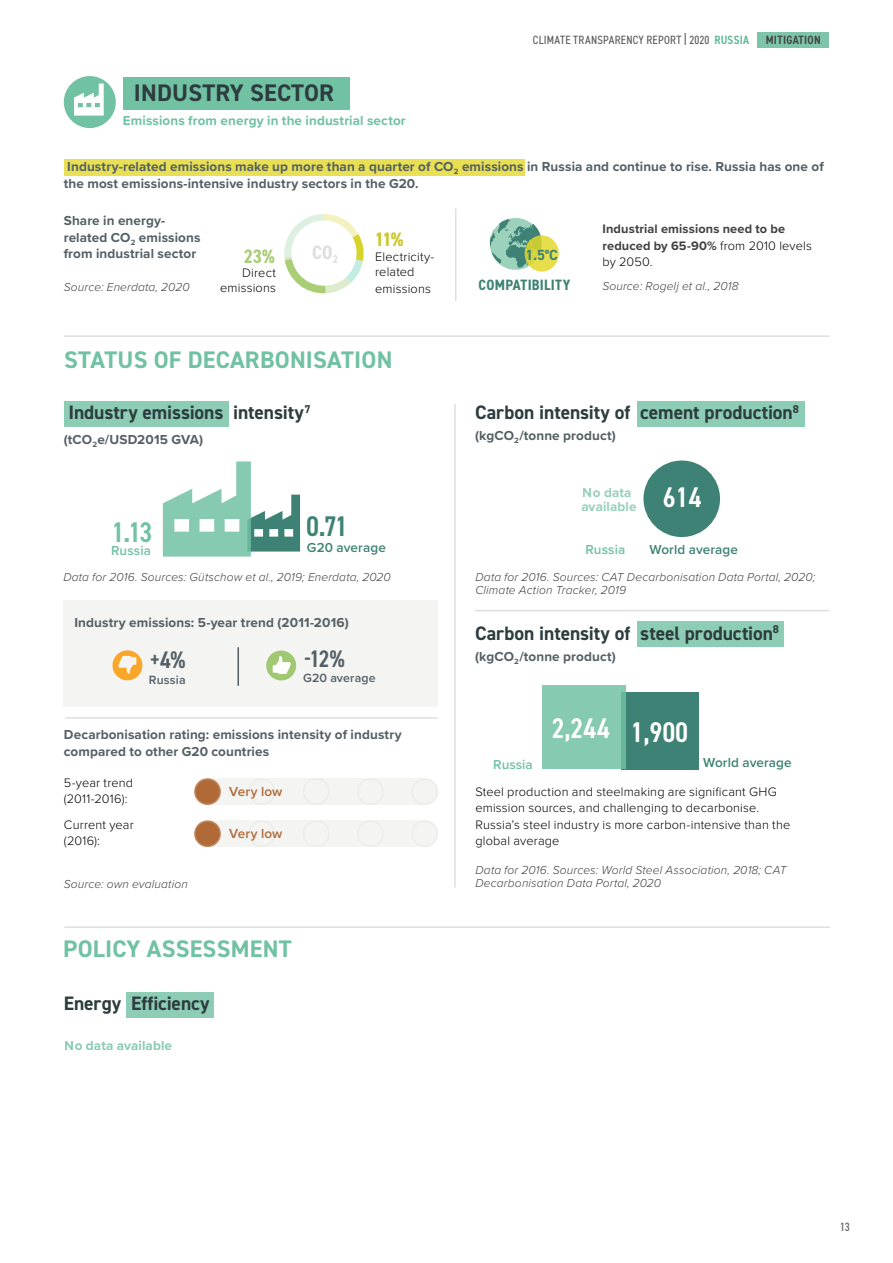
<style>
.page{position:relative;width:893px;height:1263px;background:#fff}
.page>*{position:absolute;margin:0;border:0;box-sizing:border-box;transform-origin:0 0}
.t1{font:600 condensed 28.5px "DIN2014";color:#fff}
.t2{font:600 condensed 28.5px "DIN2014";color:#71c1a3}
.t3{font:600 condensed 28.5px "DIN2014";color:#3e8275}
.t4{font:700 24px "DIN2014";letter-spacing:.01em;color:#71c1a3}
.t5{font:700 24px "DIN2014";letter-spacing:.01em;color:#2d3c3e}
.t6{font:600 condensed 24px "DIN2014";color:#546066}
.t7{font:700 19.5px "DIN2014";letter-spacing:-.005em;color:#2d3c3e}
.t8{font:700 condensed 19.5px "DIN2014";color:#a9ce76}
.t9{font:700 condensed 19.5px "DIN2014";color:#cbc72c}
.t10{font:700 condensed 19.5px "DIN2014";color:#dddfdf}
.t11{font:700 condensed 15px "DIN2014";letter-spacing:.015em;color:#3e8275}
.t12{font:700 14.7px "DIN2014";color:#3e8275}
.t13{font:700 13.5px/16.5px "Proxima Nova";letter-spacing:.01em;color:#546066}
.t14{font:700 13.5px "Proxima Nova";letter-spacing:.01em;color:#71c1a3}
.t15{font:600 13.5px "Proxima Nova";letter-spacing:.01em;color:#3e8275}
.t16{font:600 13.5px "Proxima Nova";letter-spacing:.01em;color:#71c1a3}
.t17{font:700 13.5px/13.5px "Proxima Nova";letter-spacing:.01em;color:rgb(113 193 163/.85)}
.t18{font:600 13.5px "Proxima Nova";letter-spacing:.01em;color:#b06a38}
.t19{font:300 12.75px/16.5px "Proxima Nova";letter-spacing:.01em;color:#000}
.t20{font:700 12.75px/16.5px "Proxima Nova";letter-spacing:.01em;color:#414042}
.t21{font:600 12.3px "Proxima Nova";letter-spacing:.01em;color:#546066}
.t22{font:italic 300 12px/13.5px "Proxima Nova";letter-spacing:.01em;color:#414042}
.t23{font:condensed 12px "DIN2014";letter-spacing:.02em;color:#58595b}
.t24{font:600 condensed 12px "DIN2014";letter-spacing:.02em;color:#414042}
.s1{font-family:"Myriad Pro";font-weight:600;font-stretch:normal}
.s2{font-weight:600;color:#5cb592}
.s3{font-weight:300;color:#000}
</style>
<div class="page">
<div style="left:758px;top:32px;width:71px;height:16px;background:#7dc4aa"></div>
<div style="left:126px;top:992px;width:87px;height:25px;background:#8dcdb5"></div>
<div style="left:637px;top:401px;width:167px;height:25px;background:#8dcdb5"></div>
<div style="left:637px;top:621px;width:146px;height:26px;background:#8dcdb5"></div>
<div style="left:123px;top:77px;width:227px;height:32px;background:#71c1a3"></div>
<div style="left:64px;top:76px;width:52px;height:52px;background:#71c1a3;border-radius:50%"></div>
<svg style="left:74px;top:84px;width:30px;height:32px"></svg>
<div style="left:64px;top:159px;width:461px;height:17px;background:#e8df53"></div>
<svg style="left:490px;top:219px;width:51px;height:49px;background:#89bbab"></svg>
<svg style="left:525px;top:235px;width:34px;height:37px"></svg>
<hr style="left:455px;top:208px;width:1px;height:93px;background:#dddfdf">
<hr style="left:64px;top:335px;width:765px;height:2px;background:#dddfdf">
<div style="left:64px;top:401px;width:165px;height:26px;background:#8dcdb5"></div>
<hr style="left:65px;top:717px;width:373px;height:2px;background:#dddfdf">
<hr style="left:475px;top:610px;width:354px;height:1px;background:#dddfdf">
<div style="left:64px;top:601px;width:374px;height:106px;background:#f4f4f2"></div>
<svg style="left:266px;top:650px;width:30px;height:30px"></svg>
<svg style="left:273px;top:656px;width:18px;height:18px"></svg>
<hr style="left:237px;top:647px;width:2px;height:39px;background:#546066">
<div style="left:112px;top:650px;width:30px;height:30px;background:#faa629;border-radius:50%"></div>
<svg style="left:118px;top:656px;width:18px;height:18px"></svg>
<hr style="left:454px;top:404px;width:2px;height:483px;background:#dddfdf">
<hr style="left:64px;top:926px;width:766px;height:2px;background:#dddfdf">
<svg style="left:284px;top:214px;width:80px;height:80px"></svg>
<svg style="left:163px;top:461px;width:137px;height:96px"></svg>
<div style="left:643px;top:460px;width:77px;height:77px;background:#3e8275;border-radius:50%"></div>
<div style="left:621px;top:692px;width:78px;height:77px;background:#3e8275"></div>
<div style="left:542px;top:685px;width:84px;height:84px;background:#86cab1"></div>
<div style="left:208px;top:778px;width:217px;height:27px;background:#f4f4f2"></div>
<div style="left:303px;top:778px;width:26px;height:27px;border:2px solid #ececeb;border-radius:50%"></div>
<div style="left:357px;top:778px;width:27px;height:27px;border:2px solid #ececeb;border-radius:50%"></div>
<div style="left:412px;top:779px;width:25px;height:25px;background:#f4f4f2;border-radius:50%"></div>
<div style="left:411px;top:778px;width:27px;height:27px;border:2px solid #ececeb;border-radius:50%"></div>
<div style="left:248px;top:778px;width:27px;height:27px;border:2px solid #ececeb;border-radius:50%"></div>
<div style="left:195px;top:779px;width:25px;height:25px;background:#b06a38;border-radius:50%"></div>
<div style="left:194px;top:778px;width:27px;height:27px;border:2px solid #c0865c;border-radius:50%"></div>
<div style="left:208px;top:820px;width:217px;height:27px;background:#f4f4f2"></div>
<div style="left:303px;top:820px;width:26px;height:27px;border:2px solid #ececeb;border-radius:50%"></div>
<div style="left:357px;top:820px;width:27px;height:27px;border:2px solid #ececeb;border-radius:50%"></div>
<div style="left:412px;top:821px;width:25px;height:25px;background:#f4f4f2;border-radius:50%"></div>
<div style="left:411px;top:820px;width:27px;height:27px;border:2px solid #ececeb;border-radius:50%"></div>
<div style="left:248px;top:820px;width:27px;height:27px;border:2px solid #ececeb;border-radius:50%"></div>
<div style="left:195px;top:821px;width:25px;height:25px;background:#b06a38;border-radius:50%"></div>
<div style="left:194px;top:820px;width:27px;height:27px;border:2px solid #c0865c;border-radius:50%"></div>
<h2 class="t5" style="left:134px;top:77px;width:202px">INDUSTRY SECTOR</h2>
<p class="t14" style="left:123px;top:111px;width:284px">Emissions from energy in the industrial sector</p>
<p class="t23" style="left:533px;top:32px;width:218px">CLIMATE TRANSPARENCY REPORT <span class="s1">|</span> 2020 <span class="s2">RUSSIA</span></p>
<p class="t24" style="left:766px;top:32px;width:56px">MITIGATION</p>
<p class="t13" style="left:64px;top:158px;width:761px">Industry-related emissions make up more than a quarter of CO<sub>2</sub> emissions in Russia and continue to rise. Russia has one of the most emissions-intensive industry sectors in the G20.</p>
<p class="t13" style="left:64px;top:212px;width:138px">Share in energy&shy;related CO<sub>2</sub> emissions from industrial sector</p>
<p class="t20" style="left:602px;top:220px;width:211px">Industrial emissions need to be reduced by 65-90% <span class="s3">from 2010 levels by 2050.</span></p>
<p class="t22" style="left:64px;top:280px;width:127px">Source: Enerdata, 2020</p>
<p class="t11" style="left:479px;top:275px;width:93px">COMPATIBILITY</p>
<p class="t22" style="left:602px;top:278px;width:138px">Source: Rogelj et al., 2018</p>
<h3 class="t9" style="left:375px;top:226px;width:30px">11%</h3>
<h3 class="t10" style="left:312px;top:240px;width:28px">CO<sub>2</sub></h3>
<p class="t12" style="left:526px;top:245px;width:34px">1.5°C</p>
<h3 class="t8" style="left:244px;top:243px;width:33px">23%</h3>
<p class="t19" style="left:375px;top:249px;width:61px;line-height:15px">Electricity&shy;related</p>
<p class="t19" style="left:375px;top:279px;width:57px">emissions</p>
<p class="t19" style="left:220px;top:264px;width:57px;line-height:15px;text-align:right">Direct emissions</p>
<h2 class="t4" style="left:64px;top:344px;width:330px">STATUS OF DECARBONISATION</h2>
<h3 class="t7" style="left:68px;top:399px;width:244px">Industry emissions intensity<sup>7</sup></h3>
<p class="t13" style="left:64px;top:431px;width:141px">(tCO<sub>2</sub>e/USD2015 GVA)</p>
<h1 class="t2" style="left:112px;top:514px;width:42px">1.13</h1>
<h1 class="t3" style="left:306px;top:508px;width:43px">0.71</h1>
<p class="t16" style="left:111px;top:540px;width:41px">Russia</p>
<p class="t15" style="left:307px;top:537px;width:80px">G20 average</p>
<p class="t22" style="left:63px;top:570px;width:329px">Data for 2016. Sources: Gütschow et al., 2019; Enerdata, 2020</p>
<p class="t13" style="left:74px;top:614px;width:276px">Industry emissions: 5-year trend (2011-2016)</p>
<h2 class="t6" style="left:150px;top:644px;width:37px">+4%</h2>
<h2 class="t6" style="left:305px;top:643px;width:42px">-12%</h2>
<p class="t21" style="left:149px;top:671px;width:38px">Russia</p>
<p class="t21" style="left:303px;top:669px;width:74px">G20 average</p>
<p class="t13" style="left:64px;top:726px;width:339px">Decarbonisation rating: emissions intensity of industry compared to other G20 countries</p>
<p class="t19" style="left:64px;top:773px;width:71px">5-year trend (2011-2016):</p>
<p class="t19" style="left:64px;top:816px;width:71px">Current year (2016):</p>
<p class="t22" style="left:64px;top:876px;width:126px">Source: own evaluation</p>
<p class="t18" style="left:229px;top:781px;width:55px">Very low</p>
<p class="t18" style="left:229px;top:823px;width:55px">Very low</p>
<h2 class="t4" style="left:63px;top:933px;width:230px">POLICY ASSESSMENT</h2>
<h3 class="t7" style="left:64px;top:991px;width:147px">Energy Efficiency</h3>
<p class="t14" style="left:65px;top:1035px;width:109px">No data available</p>
<h3 class="t7" style="left:475px;top:399px;width:325px">Carbon intensity of cement production<sup>8</sup></h3>
<p class="t13" style="left:475px;top:427px;width:142px">(kgCO<sub>2</sub>/tonne product)</p>
<p class="t17" style="left:581px;top:486px;width:57px">No data available</p>
<h1 class="t1" style="left:663px;top:478px;width:40px">614</h1>
<p class="t16" style="left:585px;top:540px;width:41px">Russia</p>
<p class="t15" style="left:649px;top:539px;width:90px">World average</p>
<p class="t22" style="left:475px;top:569px;width:341px">Data for 2016. Sources: CAT Decarbonisation Data Portal, 2020;<br>Climate Action Tracker, 2019</p>
<h3 class="t7" style="left:475px;top:620px;width:305px">Carbon intensity of steel production<sup>8</sup></h3>
<p class="t13" style="left:475px;top:648px;width:142px">(kgCO<sub>2</sub>/tonne product)</p>
<h1 class="t1" style="left:552px;top:711px;width:138px">2,244 1,900</h1>
<p class="t16" style="left:493px;top:755px;width:41px">Russia</p>
<p class="t15" style="left:703px;top:753px;width:90px">World average</p>
<p class="t19" style="left:475px;top:783px;width:316px">Steel production and steelmaking are significant GHG emission sources, and challenging to decarbonise.<br>Russia’s steel industry is more carbon-intensive than the global average</p>
<p class="t22" style="left:475px;top:862px;width:312px">Data for 2016. Sources: World Steel Association, 2018; CAT<br>Decarbonisation Data Portal, 2020</p>
<p class="t23" style="left:840px;top:1219px;width:11px">13</p>
</div>
